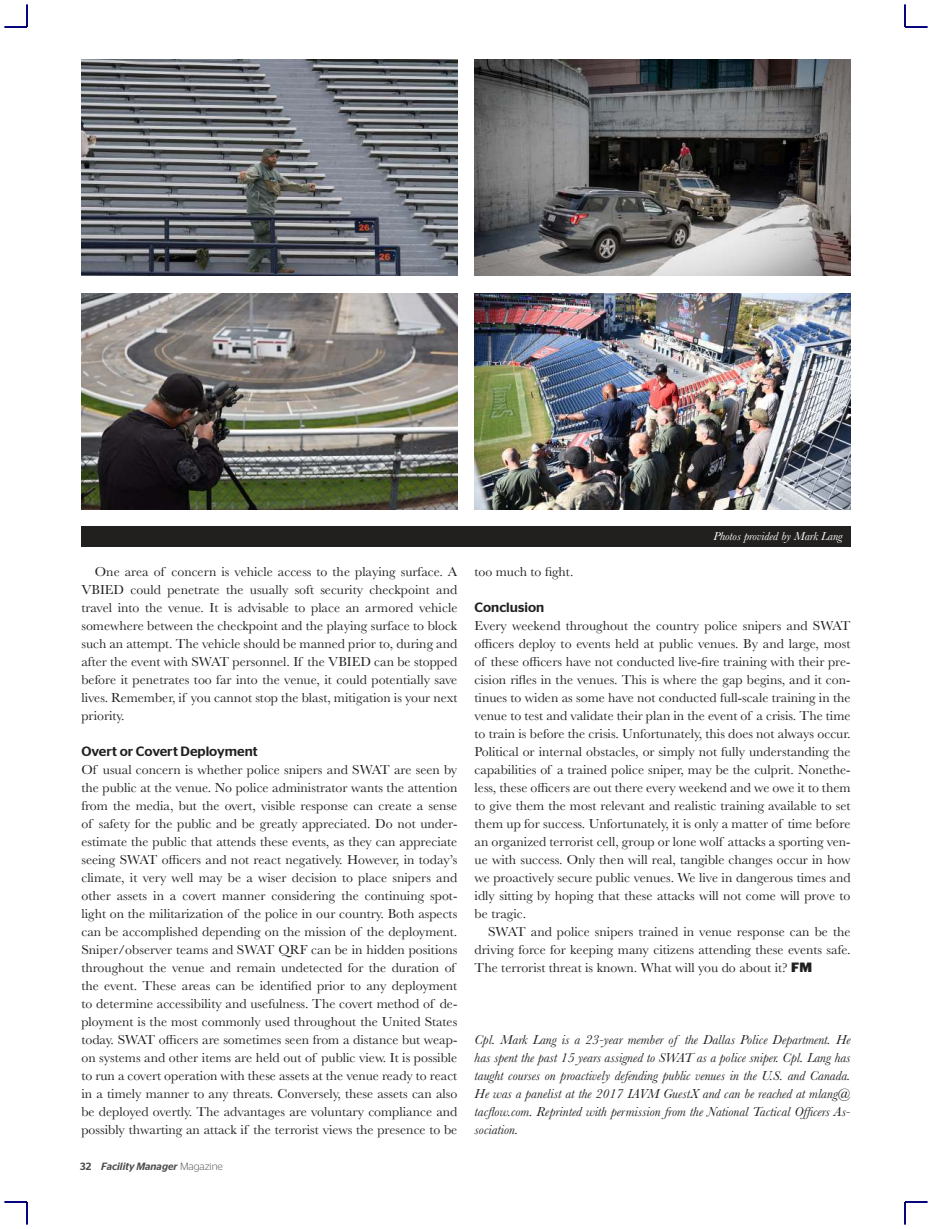
<style>
.page{position:relative;width:932px;height:1229px;background:#fff}
.page>*{position:absolute;margin:0;border:0;box-sizing:border-box;transform-origin:0 0}
.t1{font:13.5px/18px "Baskerville";color:#221f1f;text-align:justify}
.t2{font:italic 13.5px/18px "Baskerville";color:#221f1f;text-align:justify}
.t3{font:500 13.5px "Stag Sans";color:#221f1f}
.t4{font:italic 12px "Baskerville";color:#fff}
.t5{font:italic 500 10.5px "Stag Sans";color:#4c4c4e}
.s1{font-style:normal}
.s2{font-weight:300;font-style:normal}
.s3{font-family:"Stag Sans";font-weight:700}
</style>
<div class="page">
<img style="left:81px;top:60px;width:376px;height:216px">
<img style="left:474px;top:293px;width:376px;height:216px">
<img style="left:81px;top:293px;width:376px;height:216px">
<img style="left:474px;top:60px;width:376px;height:216px">
<div style="left:81px;top:526px;width:769px;height:21px;background:#221f1f"></div>
<svg style="left:5px;top:4px;width:23px;height:24px"></svg>
<svg style="left:5px;top:1201px;width:23px;height:23px"></svg>
<svg style="left:904px;top:4px;width:23px;height:24px"></svg>
<svg style="left:904px;top:1201px;width:23px;height:23px"></svg>
<p class="t1" style="left:81px;top:564px;width:377px;text-indent:13px">One area of concern is vehicle access to the playing surface. A VBIED could penetrate the usually soft security checkpoint and travel into the venue. It is advisable to place an armored vehicle somewhere between the checkpoint and the playing surface to block such an attempt. The vehicle should be manned prior to, during and after the event with SWAT personnel. If the VBIED can be stopped before it penetrates too far into the venue, it could potentially save lives. Remember, if you cannot stop the blast, mitigation is your next priority.</p>
<p class="t3" style="left:81px;top:746px;width:178px">Overt or Covert Deployment</p>
<p class="t1" style="left:81px;top:762px;width:377px;text-align:left">Of usual concern is whether police snipers and SWAT are seen by the public at the venue. No police administrator wants the attention from the media, but the overt, visible response can create a sense of safety for the public and be greatly appreciated. Do not under&shy;estimate the public that attends these events, as they can appreciate seeing SWAT officers and not react negatively. However, in today’s climate, it very well may be a wiser decision to place snipers and other assets in a covert manner considering the continuing spot&shy;light on the militarization of the police in our country. Both aspects can be accomplished depending on the mission of the deployment.<br>Sniper/observer teams and SWAT QRF can be in hidden positions throughout the venue and remain undetected for the duration of the event. These areas can be identified prior to any deployment to determine accessibility and usefulness. The covert method of de&shy;ployment is the most commonly used throughout the United States today. SWAT officers are sometimes seen from a distance but weap&shy;on systems and other items are held out of public view. It is possible to run a covert operation with these assets at the venue ready to react in a timely manner to any threats. Conversely, these assets can also be deployed overtly. The advantages are voluntary compliance and possibly thwarting an attack if the terrorist views the presence to be</p>
<p class="t5" style="left:80px;top:1162px;width:144px"><span class="s1">32</span> Facility Manager <span class="s2">Magazine</span></p>
<p class="t4" style="left:713px;top:531px;width:131px">Photos provided by Mark Lang</p>
<p class="t1" style="left:474px;top:563px;width:100px">too much to fight.</p>
<p class="t3" style="left:474px;top:602px;width:71px">Conclusion</p>
<p class="t1" style="left:474px;top:618px;width:377px">Every weekend throughout the country police snipers and SWAT officers deploy to events held at public venues. By and large, most of these officers have not conducted live-fire training with their pre&shy;cision rifles in the venues. This is where the gap begins, and it con&shy;tinues to widen as some have not conducted full-scale training in the venue to test and validate their plan in the event of a crisis. The time to train is before the crisis. Unfortunately, this does not always occur.<br>Political or internal obstacles, or simply not fully understanding the capabilities of a trained police sniper, may be the culprit. Nonethe&shy;less, these officers are out there every weekend and we owe it to them to give them the most relevant and realistic training available to set them up for success. Unfortunately, it is only a matter of time before an organized terrorist cell, group or lone wolf attacks a sporting ven&shy;ue with success. Only then will real, tangible changes occur in how we proactively secure public venues. We live in dangerous times and idly sitting by hoping that these attacks will not come will prove to be tragic.</p>
<p class="t1" style="left:474px;top:924px;width:377px;text-indent:13px">SWAT and police snipers trained in venue response can be the driving force for keeping many citizens attending these events safe.<br>The terrorist threat is known. What will you do about it? <span class="s3">FM</span></p>
<p class="t2" style="left:474px;top:1032px;width:377px">Cpl. Mark Lang is a 23-year member of the Dallas Police Department. He has spent the past 15 years assigned to SWAT as a police sniper. Cpl. Lang has taught courses on proactively defending public venues in the U.S. and Canada.<br>He was a panelist at the 2017 IAVM GuestX and can be reached at mlang@ tacflow.com. Reprinted with permission from the National Tactical Officers As&shy;sociation.</p>
</div>
